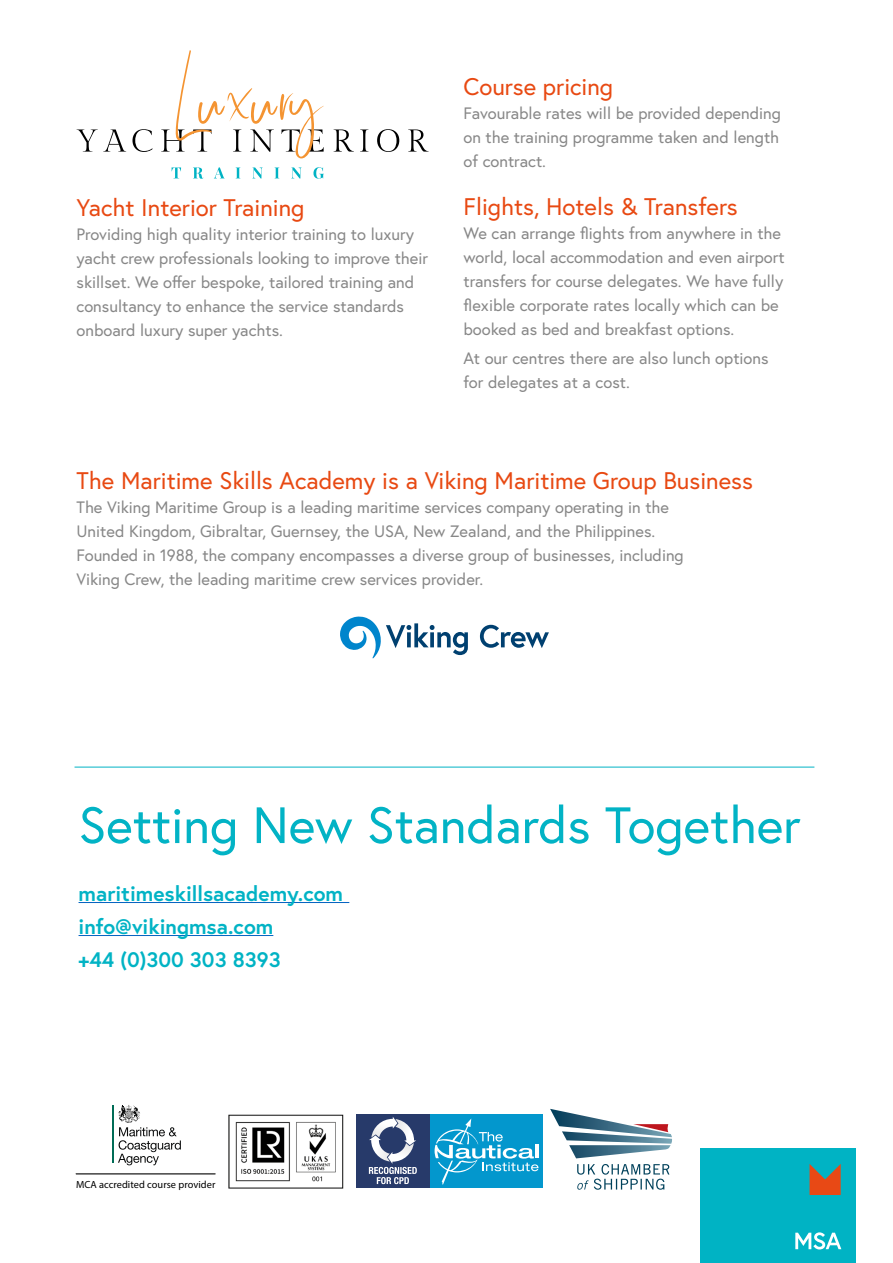
<style>
.page{position:relative;width:893px;height:1263px;background:#fff}
.page>*{position:absolute;margin:0;border:0;box-sizing:border-box;transform-origin:0 0}
.t1{font:51px "Europa";color:#02b3c5}
.t2{font:24px "Europa";color:#e84912}
.t3{font:700 21px/33px "Europa";color:#02b3c5}
.t4{font:700 21px "Europa";color:#01b3c4}
.t5{font:16.5px/24px "Europa";color:#878787}
.t6{font:10.35px "Myriad Pro";letter-spacing:.005em;color:#000}
</style>
<div class="page">
<hr style="left:75px;top:767px;width:739px;height:1px;background:#02b3c5">
<hr style="left:113px;top:1105px;width:1px;height:58px;background:#006c56">
<svg style="left:118px;top:1105px;width:63px;height:60px"></svg>
<hr style="left:76px;top:1173px;width:139px;height:1px;background:#000">
<img style="left:228px;top:1114px;width:116px;height:75px">
<div style="left:701px;top:1148px;width:155px;height:115px;background:#00b3c4"></div>
<svg style="left:795px;top:1232px;width:46px;height:17px"></svg>
<svg style="left:809px;top:1164px;width:32px;height:31px"></svg>
<hr style="left:79px;top:902px;width:270px;height:1px;background:#0563c1">
<hr style="left:79px;top:935px;width:194px;height:1px;background:#0563c1">
<div style="left:429px;top:1114px;width:113px;height:74px;background:#0397cd"></div>
<div style="left:356px;top:1114px;width:73px;height:74px;background:#273a6a"></div>
<svg style="left:435px;top:1118px;width:103px;height:66px"></svg>
<svg style="left:369px;top:1117px;width:48px;height:67px"></svg>
<svg style="left:291px;top:167px;width:11px;height:11px"></svg>
<svg style="left:313px;top:167px;width:11px;height:12px"></svg>
<svg style="left:193px;top:167px;width:10px;height:12px"></svg>
<svg style="left:171px;top:167px;width:10px;height:11px"></svg>
<svg style="left:275px;top:167px;width:4px;height:11px"></svg>
<svg style="left:214px;top:167px;width:10px;height:11px"></svg>
<svg style="left:252px;top:167px;width:11px;height:11px"></svg>
<svg style="left:236px;top:167px;width:4px;height:11px"></svg>
<svg style="left:77px;top:50px;width:352px;height:109px"></svg>
<svg style="left:340px;top:616px;width:209px;height:42px"></svg>
<svg style="left:550px;top:1109px;width:122px;height:49px"></svg>
<svg style="left:577px;top:1164px;width:92px;height:26px"></svg>
<h2 class="t2" style="left:77px;top:192px;width:229px">Yacht Interior Training</h2>
<p class="t5" style="left:77px;top:222px;width:353px">Providing high quality interior training to luxury yacht crew professionals looking to improve their skillset. We offer bespoke, tailored training and consultancy to enhance the service standards onboard luxury super yachts.</p>
<h2 class="t2" style="left:463px;top:72px;width:151px">Course pricing</h2>
<p class="t5" style="left:463px;top:101px;width:319px;text-align:justify">Favourable rates will be provided depending on the training programme taken and length of contract.</p>
<h2 class="t2" style="left:463px;top:192px;width:276px">Flights, Hotels &amp; Transfers</h2>
<p class="t5" style="left:463px;top:221px;width:323px">We can arrange flights from anywhere in the world, local accommodation and even airport transfers for course delegates. We have fully flexible corporate rates locally which can be booked as bed and breakfast options.</p>
<p class="t5" style="left:463px;top:346px;width:307px">At our centres there are also lunch options for delegates at a cost.</p>
<h2 class="t2" style="left:77px;top:465px;width:678px">The Maritime Skills Academy is a Viking Maritime Group Business</h2>
<p class="t5" style="left:77px;top:495px;width:609px">The Viking Maritime Group is a leading maritime services company operating in the United Kingdom, Gibraltar, Guernsey, the USA, New Zealand, and the Philippines.<br>Founded in 1988, the company encompasses a diverse group of businesses, including Viking Crew, the leading maritime crew services provider.</p>
<h1 class="t1" style="left:79px;top:792px;width:723px">Setting New Standards Together</h1>
<p class="t3" style="left:79px;top:876px;width:266px">maritimeskillsacademy.com info@vikingmsa.com</p>
<p class="t4" style="left:79px;top:945px;width:204px">+44 (0)300 303 8393</p>
<p class="t6" style="left:76px;top:1178px;width:141px">MCA accredited course provider</p>
</div>
